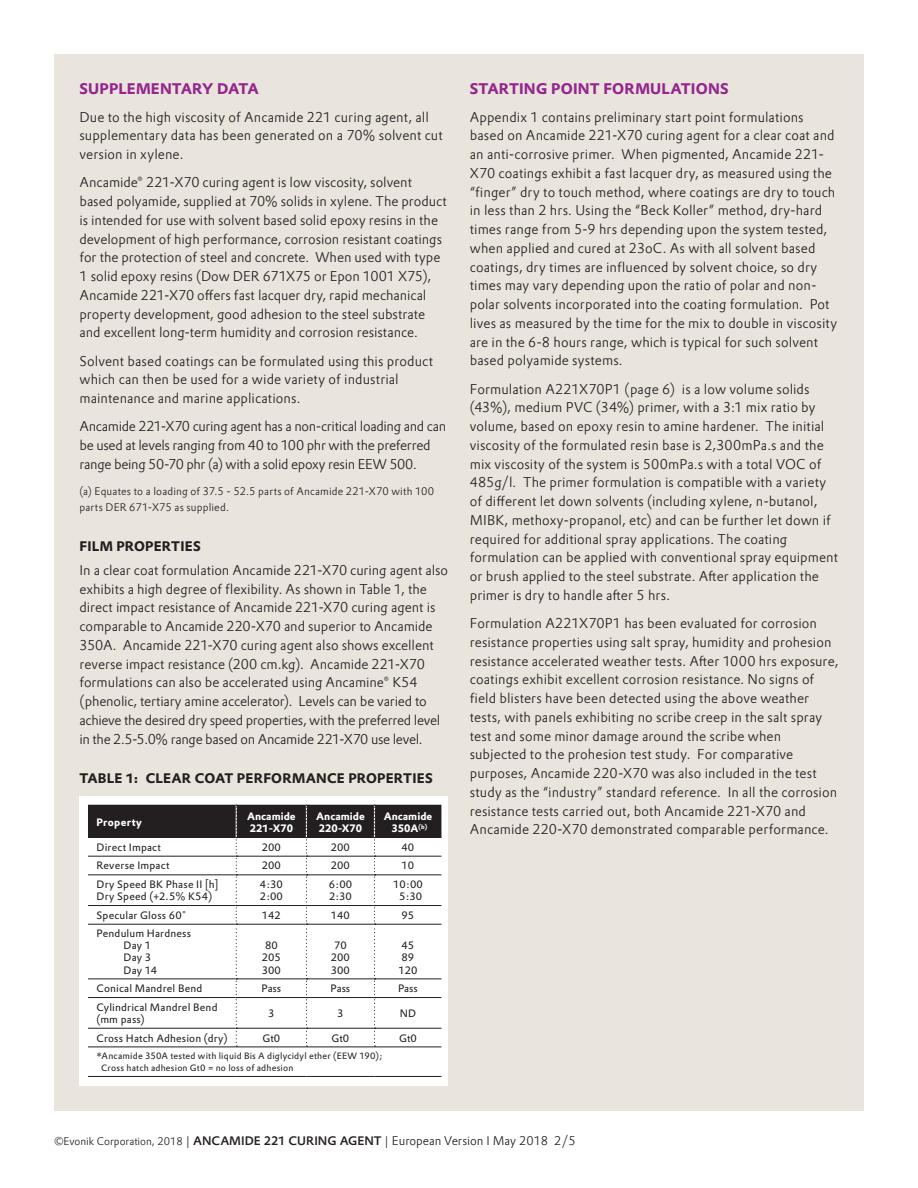
<style>
.page{position:relative;width:918px;height:1188px;background:#fff}
.page>*{position:absolute;margin:0;border:0;box-sizing:border-box;transform-origin:0 0}
.Subhead_Prokyon_10{font:700 15px "Evonik Prokyon";letter-spacing:.01em;color:#95268f}
.Text_Column_Prokyon{font:300 13.5px/18.8px "Evonik Prokyon";letter-spacing:.005em;color:#231f20}
.Text_Column_Prokyon-2{font:300 13.5px/18.8px "Evonik Prokyon";letter-spacing:-.02em;color:#231f20}
.Table_head_Prokyon_9{font:700 13.5px "Evonik Prokyon";letter-spacing:.015em;color:#231f20}
.t1{font:300 12px "Evonik Prokyon";color:#231f20}
.t2{font:10.5px/12px "Evonik Prokyon";letter-spacing:.015em;color:#231f20}
.Text_Column_Prokyon-3{font:300 10.5px/16.5px "Evonik Prokyon";letter-spacing:.015em;color:#231f20}
.t3{font:700 10.5px/12px "Evonik Prokyon";color:#fff}
.t4{font:700 10.5px "Evonik Prokyon";letter-spacing:.02em;color:#fff}
.t5{font:9px/12px "Evonik Prokyon";letter-spacing:.025em;color:#231f20}
.s1{font-size:10.5px}
.s2{font-weight:500}
</style>
<div class="page">
<div style="left:54px;top:54px;width:810px;height:1056px;background:#e9e5dd"></div>
<div style="left:80px;top:796px;width:368px;height:290px;background:#fff"></div>
<hr style="left:88px;top:1047px;width:148px;height:1px;background:#231f20">
<hr style="left:88px;top:1076px;width:148px;height:1px;background:#231f20">
<hr style="left:236px;top:1076px;width:70px;height:1px;background:#231f20">
<hr style="left:306px;top:1076px;width:68px;height:1px;background:#231f20">
<hr style="left:374px;top:1076px;width:67px;height:1px;background:#231f20">
<hr style="left:236px;top:1047px;width:70px;height:1px;background:#231f20">
<hr style="left:306px;top:1047px;width:68px;height:1px;background:#231f20">
<hr style="left:374px;top:1047px;width:67px;height:1px;background:#231f20">
<svg style="left:88px;top:805px;width:353px;height:242px"></svg>
<p class="Subhead_Prokyon_10" style="left:80px;top:77px;width:181px">SUPPLEMENTARY DATA</p>
<p class="Text_Column_Prokyon" style="left:80px;top:107px;width:365px">Due to the high viscosity of Ancamide 221 curing agent, all supplementary data has been generated on a 70% solvent cut version in xylene.</p>
<p class="Text_Column_Prokyon" style="left:80px;top:172px;width:369px">Ancamide® 221-X70 curing agent is low viscosity, solvent based polyamide, supplied at 70% solids in xylene. The product is intended for use with solvent based solid epoxy resins in the development of high performance, corrosion resistant coatings for the protection of steel and concrete. When used with type 1 solid epoxy resins (Dow DER 671X75 or Epon 1001 X75), Ancamide 221-X70 offers fast lacquer dry, rapid mechanical property development, good adhesion to the steel substrate and excellent long-term humidity and corrosion resistance.</p>
<p class="Text_Column_Prokyon" style="left:80px;top:351px;width:355px">Solvent based coatings can be formulated using this product which can then be used for a wide variety of industrial maintenance and marine applications.</p>
<p class="Text_Column_Prokyon-2" style="left:80px;top:416px;width:368px">Ancamide 221-X70 curing agent has a non-critical loading and can be used at levels ranging from 40 to 100 phr with the preferred range being 50-70 phr (a) with a solid epoxy resin EEW 500.</p>
<p class="Text_Column_Prokyon-3" style="left:80px;top:482px;width:356px">(a) Equates to a loading of 37.5 - 52.5 parts of Ancamide 221-X70 with 100 parts DER 671-X75 as supplied.</p>
<p class="Table_head_Prokyon_9" style="left:80px;top:535px;width:123px">FILM PROPERTIES</p>
<p class="Text_Column_Prokyon" style="left:80px;top:560px;width:370px">In a clear coat formulation Ancamide 221-X70 curing agent also exhibits a high degree of flexibility. As shown in Table 1, the direct impact resistance of Ancamide 221-X70 curing agent is comparable to Ancamide 220-X70 and superior to Ancamide 350A. Ancamide 221-X70 curing agent also shows excellent reverse impact resistance (200 cm.kg). Ancamide 221-X70 formulations can also be accelerated using Ancamine® K54 (phenolic, tertiary amine accelerator). Levels can be varied to achieve the desired dry speed properties, with the preferred level in the 2.5-5.0% range based on Ancamide 221-X70 use level.</p>
<p class="Table_head_Prokyon_9" style="left:80px;top:767px;width:355px">TABLE 1: CLEAR COAT PERFORMANCE PROPERTIES</p>
<p class="t4" style="left:97px;top:814px;width:47px">Property</p>
<p class="t3" style="left:247px;top:810px;width:50px">Ancamide<br>221-X70</p>
<p class="t3" style="left:316px;top:810px;width:50px">Ancamide<br>220-X70</p>
<p class="t3" style="left:384px;top:810px;width:50px;text-align:center">Ancamide<br>350A<sup>(b)</sup></p>
<p class="t2" style="left:97px;top:840px;width:66px">Direct Impact</p>
<p class="t2" style="left:262px;top:840px;width:20px">200</p>
<p class="t2" style="left:331px;top:840px;width:20px">200</p>
<p class="t2" style="left:402px;top:840px;width:14px">40</p>
<p class="t2" style="left:97px;top:859px;width:75px">Reverse Impact</p>
<p class="t2" style="left:262px;top:859px;width:20px">200</p>
<p class="t2" style="left:331px;top:859px;width:20px">200</p>
<p class="t2" style="left:402px;top:859px;width:14px">10</p>
<p class="t2" style="left:97px;top:878px;width:123px">Dry Speed BK Phase II [h]<br>Dry Speed (+2.5% K54)</p>
<p class="t2" style="left:260px;top:878px;width:25px">4:30<br>2:00</p>
<p class="t2" style="left:329px;top:878px;width:25px">6:00<br>2:30</p>
<p class="t2" style="left:393px;top:878px;width:31px;text-align:center">10:00<br>5:30</p>
<p class="t2" style="left:97px;top:908px;width:92px">Specular Gloss 60˚</p>
<p class="t2" style="left:262px;top:908px;width:20px">142</p>
<p class="t2" style="left:331px;top:908px;width:20px">140</p>
<p class="t2" style="left:402px;top:908px;width:14px">95</p>
<p class="t2" style="left:124px;top:927px;width:69px;text-indent:-27px">Pendulum Hardness<br>Day 1<br>Day 3<br>Day 14</p>
<p class="t2" style="left:262px;top:939px;width:20px;text-align:center">80<br>205<br>300</p>
<p class="t2" style="left:331px;top:939px;width:20px;text-align:center">70<br>200<br>300</p>
<p class="t2" style="left:398px;top:939px;width:20px;text-align:center">45<br>89<br>120</p>
<p class="t2" style="left:97px;top:982px;width:107px">Conical Mandrel Bend</p>
<p class="t2" style="left:262px;top:982px;width:21px">Pass</p>
<p class="t2" style="left:331px;top:982px;width:21px">Pass</p>
<p class="t2" style="left:398px;top:982px;width:21px">Pass</p>
<p class="t2" style="left:97px;top:1000px;width:123px">Cylindrical Mandrel Bend (mm pass)</p>
<p class="t2" style="left:268px;top:1007px;width:8px">3</p>
<p class="t2" style="left:337px;top:1007px;width:8px">3</p>
<p class="t2" style="left:400px;top:1007px;width:18px">ND</p>
<p class="t2" style="left:97px;top:1031px;width:132px">Cross Hatch Adhesion (dry)</p>
<p class="t2" style="left:262px;top:1031px;width:19px">Gt0</p>
<p class="t2" style="left:332px;top:1031px;width:19px">Gt0</p>
<p class="t2" style="left:399px;top:1031px;width:19px">Gt0</p>
<p class="t5" style="left:101px;top:1049px;width:283px;text-indent:-5px">*Ancamide 350A tested with liquid Bis A diglycidyl ether (EEW 190);<br>Cross hatch adhesion Gt0 = no loss of adhesion</p>
<p class="Subhead_Prokyon_10" style="left:470px;top:77px;width:260px">STARTING POINT FORMULATIONS</p>
<p class="Text_Column_Prokyon" style="left:470px;top:107px;width:369px">Appendix 1 contains preliminary start point formulations based on Ancamide 221-X70 curing agent for a clear coat and an anti-corrosive primer. When pigmented, Ancamide 221- X70 coatings exhibit a fast lacquer dry, as measured using the “finger” dry to touch method, where coatings are dry to touch in less than 2 hrs. Using the “Beck Koller” method, dry-hard times range from 5-9 hrs depending upon the system tested, when applied and cured at 23oC. As with all solvent based coatings, dry times are influenced by solvent choice, so dry times may vary depending upon the ratio of polar and non&shy;polar solvents incorporated into the coating formulation. Pot lives as measured by the time for the mix to double in viscosity are in the 6-8 hours range, which is typical for such solvent based polyamide systems.</p>
<p class="Text_Column_Prokyon" style="left:470px;top:379px;width:370px">Formulation A221X70P1 (page 6) is a low volume solids (43%), medium PVC (34%) primer, with a 3:1 mix ratio by volume, based on epoxy resin to amine hardener. The initial viscosity of the formulated resin base is 2,300mPa.s and the mix viscosity of the system is 500mPa.s with a total VOC of 485g/l. The primer formulation is compatible with a variety of different let down solvents (including xylene, n-butanol, MIBK, methoxy-propanol, etc) and can be further let down if required for additional spray applications. The coating formulation can be applied with conventional spray equipment or brush applied to the steel substrate. After application the primer is dry to handle after 5 hrs.</p>
<p class="Text_Column_Prokyon" style="left:470px;top:613px;width:370px">Formulation A221X70P1 has been evaluated for corrosion resistance properties using salt spray, humidity and prohesion resistance accelerated weather tests. After 1000 hrs exposure, coatings exhibit excellent corrosion resistance. No signs of field blisters have been detected using the above weather tests, with panels exhibiting no scribe creep in the salt spray test and some minor damage around the scribe when subjected to the prohesion test study. For comparative purposes, Ancamide 220-X70 was also included in the test study as the “industry” standard reference. In all the corrosion resistance tests carried out, both Ancamide 221-X70 and Ancamide 220-X70 demonstrated comparable performance.</p>
<p class="t1" style="left:54px;top:1132px;width:523px"><span class="s1">©Evonik Corporation, 2018</span> | <span class="s2">ANCAMIDE 221 CURING AGENT</span> | European Version I May 2018 2/5</p>
</div>
